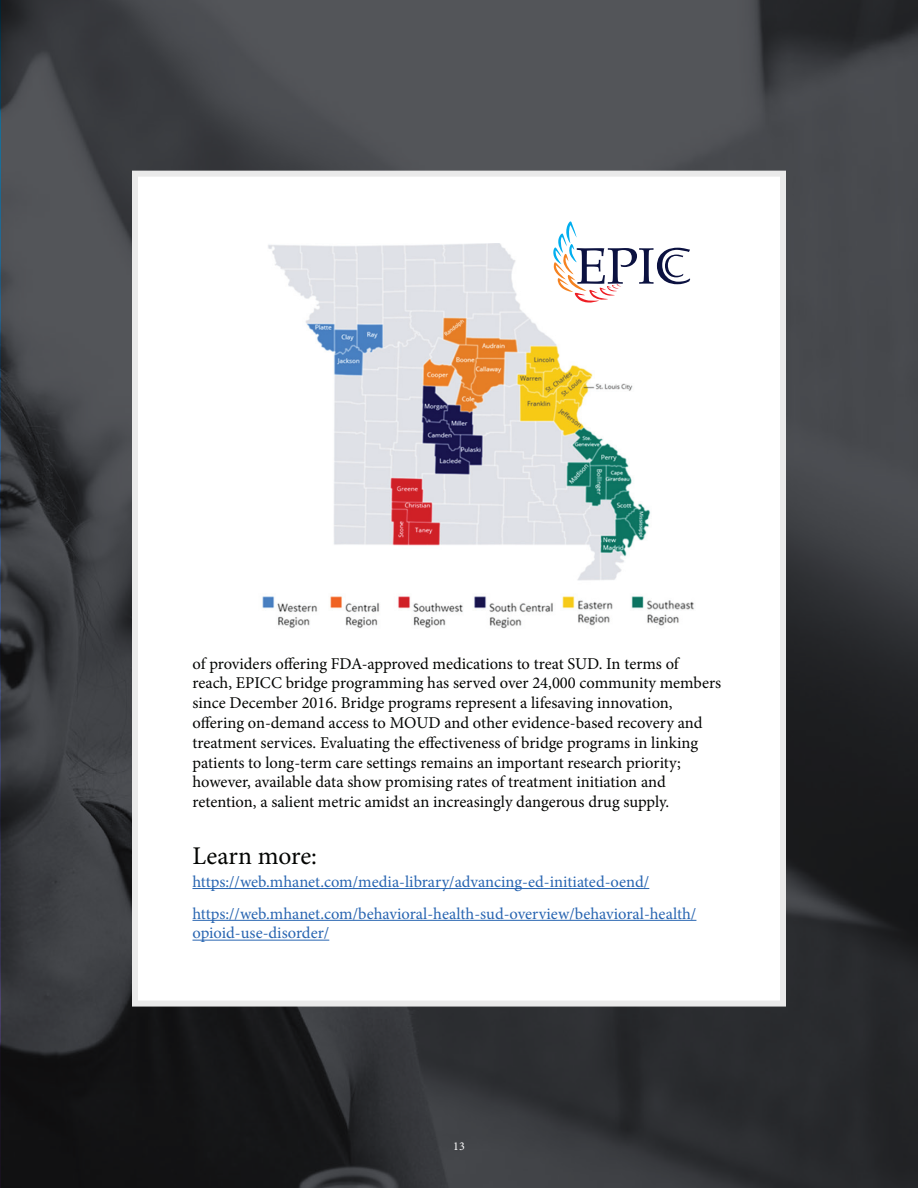
<style>
.page{position:relative;width:918px;height:1188px;background:#fff}
.page>*{position:absolute;margin:0;border:0;box-sizing:border-box;transform-origin:0 0}
.t1{font:25.5px "Minion Pro";letter-spacing:-.005em;color:#040503}
.t2{font:16.5px/19.8px "Minion Pro";color:#040503}
.t3{font:16.5px/31.8px "Minion Pro";color:#2865b1}
.t4{font:12px "Minion Pro";color:#fff}
</style>
<div class="page">
<img style="left:0;top:0;width:918px;height:1188px">
<div style="left:132px;top:171px;width:654px;height:836px;background:#fff;border:6px solid #eaeaea"></div>
<img style="left:262px;top:243px;width:432px;height:386px">
<hr style="left:192px;top:888px;width:457px;height:1px;background:#2865b1">
<hr style="left:192px;top:920px;width:504px;height:1px;background:#2865b1">
<hr style="left:192px;top:940px;width:137px;height:1px;background:#2865b1">
<svg style="left:551px;top:221px;width:139px;height:82px"></svg>
<p class="t2" style="left:192px;top:654px;width:530px">of providers offering FDA-approved medications to treat SUD. In terms of reach, EPICC bridge programming has served over 24,000 community members since December 2016. Bridge programs represent a lifesaving innovation, offering on-demand access to MOUD and other evidence-based recovery and treatment services. Evaluating the effectiveness of bridge programs in linking patients to long-term care settings remains an important research priority; however, available data show promising rates of treatment initiation and retention, a salient metric amidst an increasingly dangerous drug supply.</p>
<h1 class="t1" style="left:192px;top:838px;width:126px">Learn more:</h1>
<p class="t3" style="left:192px;top:866px;width:505px">https://web.mhanet.com/media-library/advancing-ed-initiated-oend/ https://web.mhanet.com/behavioral-health-sud-overview/behavioral-health/</p>
<p class="t3" style="left:192px;top:917px;width:138px">opioid-use-disorder/</p>
<p class="t4" style="left:453px;top:1138px;width:13px">13</p>
</div>
